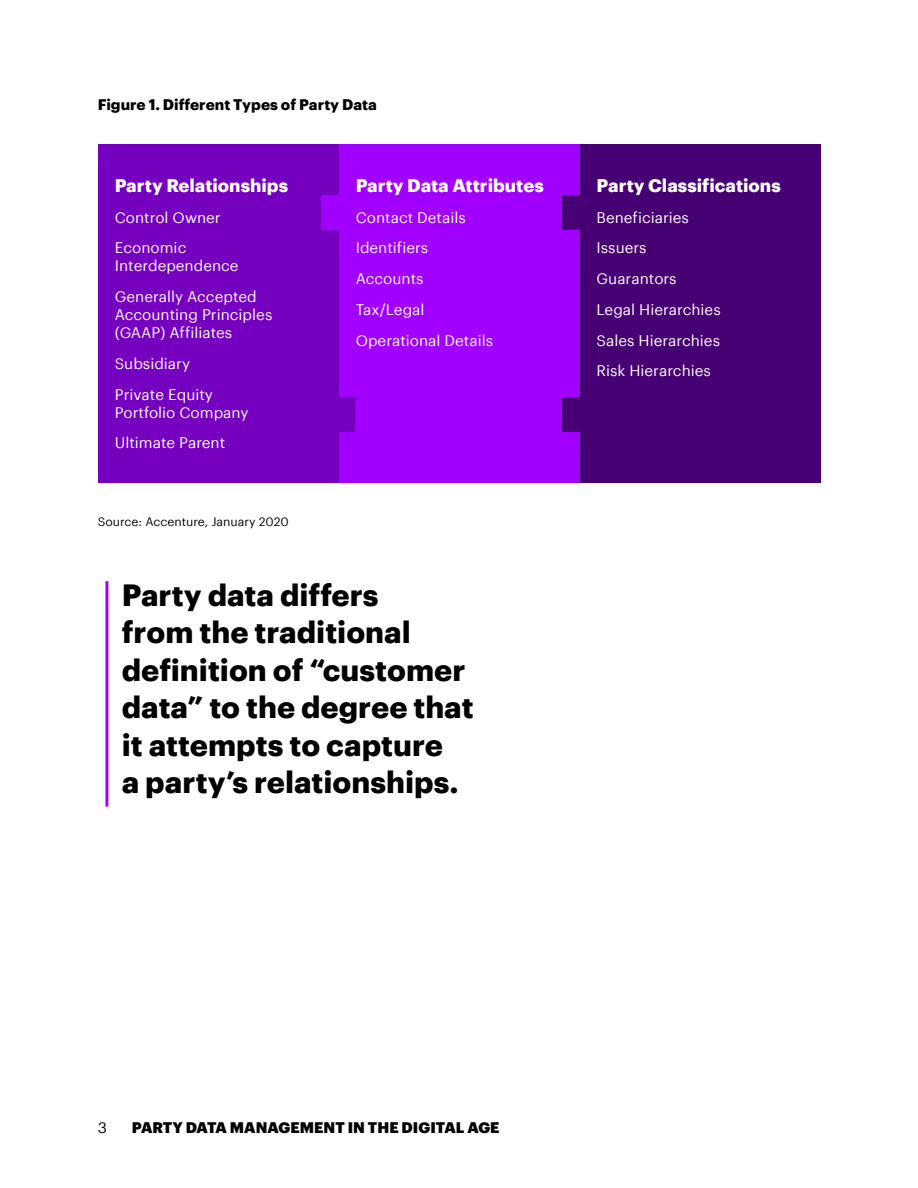
<style>
.page{position:relative;width:918px;height:1188px;background:#fff}
.page>*{position:absolute;margin:0;border:0;box-sizing:border-box;transform-origin:0 0}
.t1{font:700 30px/37.5px "Graphik";color:#000}
.t2{font:700 18px "Graphik";color:#fff}
.t3{font:15px/30.8px "Graphik";color:#fff}
.t4{font:900 15px "Graphik";letter-spacing:.005em;color:#000}
.t5{font:700 15px "Graphik";color:#000}
.t6{font:15px "Graphik";color:#000}
.t7{font:12px "Graphik";color:#000}
</style>
<div class="page">
<div style="left:98px;top:144px;width:241px;height:339px;background:#7500c0"></div>
<div style="left:339px;top:144px;width:241px;height:339px;background:#a100ff"></div>
<div style="left:580px;top:144px;width:240px;height:339px;background:#460073"></div>
<div style="left:322px;top:398px;width:34px;height:34px;background:#7500c0"></div>
<div style="left:563px;top:398px;width:34px;height:34px;background:#460073"></div>
<div style="left:563px;top:195px;width:34px;height:34px;background:#460073"></div>
<div style="left:322px;top:195px;width:34px;height:34px;background:#a100ff"></div>
<hr style="left:105px;top:581px;width:3px;height:226px;background:#a100ff">
<p class="t5" style="left:98px;top:93px;width:281px">Figure 1. Different Types of Party Data</p>
<p class="t2" style="left:115px;top:171px;width:175px">Party Relationships</p>
<p class="t3" style="left:115px;top:200px;width:107px">Control Owner<br>Economic</p>
<p class="t3" style="left:115px;top:249px;width:143px">Interdependence<br>Generally Accepted</p>
<p class="t3" style="left:115px;top:304px;width:159px;line-height:18px">Accounting Principles (GAAP) Affiliates</p>
<p class="t3" style="left:115px;top:347px;width:100px">Subsidiary<br>Private Equity</p>
<p class="t3" style="left:115px;top:395px;width:135px">Portfolio Company<br>Ultimate Parent</p>
<p class="t7" style="left:98px;top:513px;width:193px">Source: Accenture, January 2020</p>
<p class="t2" style="left:356px;top:171px;width:190px">Party Data Attributes</p>
<p class="t3" style="left:356px;top:200px;width:139px">Contact Details<br>Identifiers<br>Accounts<br>Tax/Legal<br>Operational Details</p>
<h1 class="t1" style="left:122px;top:574px;width:353px">Party data differs<br>from the traditional definition of “customer data” to the degree that it attempts to capture<br>a party’s relationships.</h1>
<p class="t2" style="left:597px;top:171px;width:186px">Party Classifications</p>
<p class="t3" style="left:597px;top:200px;width:126px">Beneficiaries<br>Issuers<br>Guarantors<br>Legal Hierarchies<br>Sales Hierarchies<br>Risk Hierarchies</p>
<p class="t6" style="left:98px;top:1116px;width:11px">3</p>
<p class="t4" style="left:132px;top:1116px;width:369px">PARTY DATA MANAGEMENT IN THE DIGITAL AGE</p>
</div>
